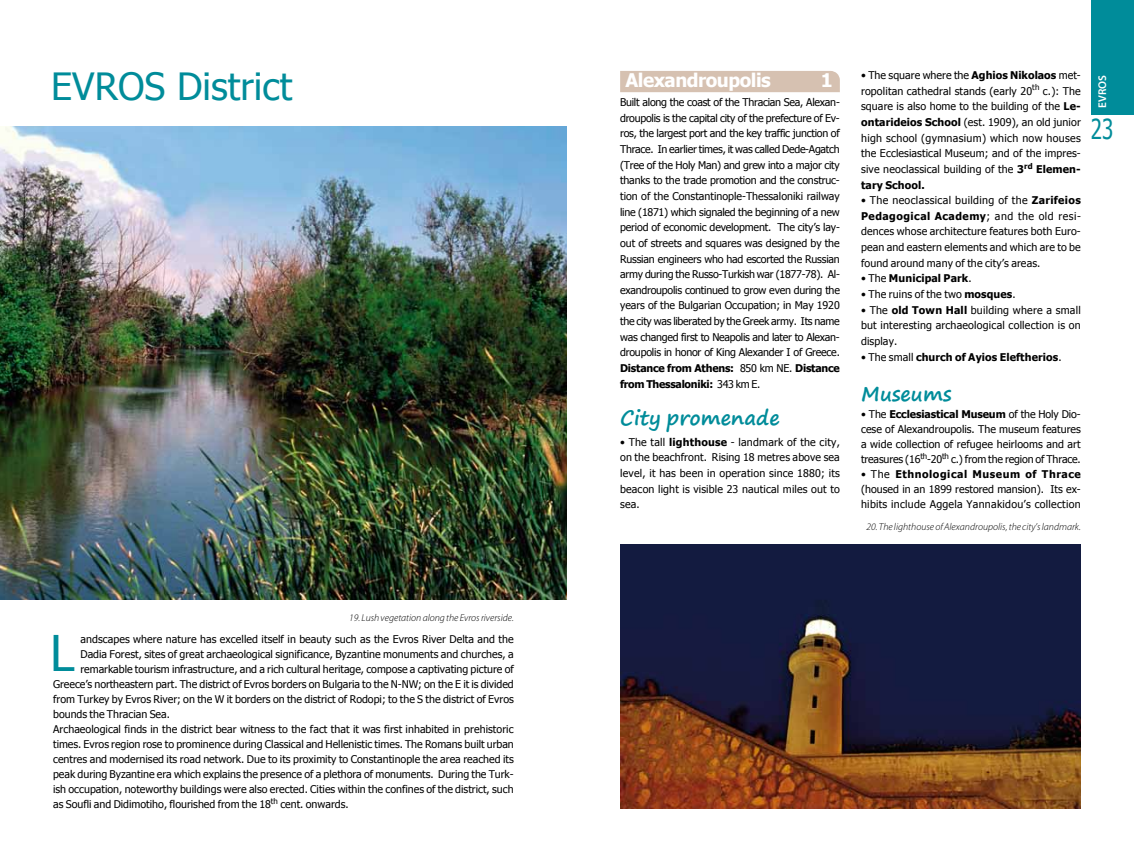
<style>
.page{position:relative;width:1134px;height:851px;background:#fff}
.page>*{position:absolute;margin:0;border:0;box-sizing:border-box;transform-origin:0 0}
.t1{font:49.12px "Tahoma";color:#008c9a}
.t2{font:37.5px "Tahoma";color:#008c9a}
.t3{font:27.5px "Tahoma";color:#008c9a;scale:.75 1}
.t4{font:700 20px "Segoe Print";color:#008c9a}
.t5{font:700 18.75px "Tahoma";letter-spacing:-.025em;color:#fff}
.t6{font:600 11.25px "Myriad Pro";color:#fff}
.t7{font:10.62px/15.6px "Tahoma";color:#000;text-align:justify}
.t8{font:700 10.62px "Tahoma";letter-spacing:.01em;color:#000}
.t9{font:italic 300 10px "Myriad Pro";color:#000}
.s1{font-weight:700}
.s2{font-weight:400}
</style>
<div class="page">
<div style="left:620px;top:71px;width:220px;height:21px;background:#d6c1b1"></div>
<div style="left:1091px;top:0;width:43px;height:115px;background:#008c9a"></div>
<img style="left:0;top:127px;width:567px;height:472px">
<img style="left:620px;top:544px;width:461px;height:264px">
<h2 class="t2" style="left:51px;top:61px;width:243px">EVROS District</h2>
<p class="t9" style="left:349px;top:611px;width:166px">19. Lush vegetation along the Evros riverside.</p>
<h1 class="t1" style="left:50px;top:620px;width:26px">L</h1>
<p class="t7" style="left:81px;top:631px;width:435px">andscapes where nature has excelled itself in beauty such as the Evros River Delta and the</p>
<p class="t7" style="left:81px;top:646px;width:435px">Dadia Forest, sites of great archaeological significance, Byzantine monuments and churches, a</p>
<p class="t7" style="left:81px;top:661px;width:435px">remarkable tourism infrastructure, and a rich cultural heritage, compose a captivating picture of</p>
<p class="t7" style="left:53px;top:676px;width:462px">Greece’s northeastern part. The district of Evros borders on Bulgaria to the N-NW; on the E it is divided</p>
<p class="t7" style="left:53px;top:691px;width:462px">from Turkey by Evros River; on the W it borders on the district of Rodopi; to the S the district of Evros</p>
<p class="t7" style="left:53px;top:706px;width:118px">bounds the Thracian Sea.</p>
<p class="t7" style="left:53px;top:721px;width:462px">Archaeological finds in the district bear witness to the fact that it was first inhabited in prehistoric</p>
<p class="t7" style="left:53px;top:736px;width:462px">times. Evros region rose to prominence during Classical and Hellenistic times. The Romans built urban</p>
<p class="t7" style="left:53px;top:751px;width:462px">centres and modernised its road network. Due to its proximity to Constantinople the area reached its</p>
<p class="t7" style="left:53px;top:766px;width:462px">peak during Byzantine era which explains the presence of a plethora of monuments. During the Turk-</p>
<p class="t7" style="left:53px;top:781px;width:462px">ish occupation, noteworthy buildings were also erected. Cities within the confines of the district, such</p>
<p class="t7" style="left:53px;top:796px;width:297px">as Soufli and Didimotiho, flourished from the 18<sup>th</sup> cent. onwards.</p>
<h3 class="t5" style="left:625px;top:67px;width:147px">Alexandroupolis</h3>
<h3 class="t5" style="left:821px;top:67px;width:13px">1</h3>
<p class="t7" style="left:620px;top:94px;width:221px">Built along the coast of the Thracian Sea, Alexan&shy;droupolis is the capital city of the prefecture of Ev&shy;ros, the largest port and the key traffic junction of Thrace. In earlier times, it was called Dede-Agatch (Tree of the Holy Man) and grew into a major city thanks to the trade promotion and the construc&shy;tion of the Constantinople-Thessaloniki railway line (1871) which signaled the beginning of a new period of economic development. The city’s lay&shy;out of streets and squares was designed by the Russian engineers who had escorted the Russian army during the Russo-Turkish war (1877-78). Al&shy;exandroupolis continued to grow even during the years of the Bulgarian Occupation; in May 1920 the city was liberated by the Greek army. Its name was changed first to Neapolis and later to Alexan&shy;droupolis in honor of King Alexander I of Greece.<br><span class="s1">Distance from Athens:</span> 850 km NE. <span class="s1">Distance from Thessaloniki:</span> 343 km E.</p>
<h3 class="t4" style="left:620px;top:399px;width:161px">City promenade</h3>
<p class="t7" style="left:620px;top:433px;width:221px">• The tall <span class="s1">lighthouse</span> - landmark of the city, on the beachfront. Rising 18 metres above sea level, it has been in operation since 1880; its beacon light is visible 23 nautical miles out to sea.</p>
<p class="t7" style="left:861px;top:67px;width:221px">• The square where the <span class="s1">Aghios Nikolaos</span> met&shy;ropolitan cathedral stands (early 20<sup>th</sup> c.): The square is also home to the building of the <span class="s1">Le&shy;ontarideios School</span> (est. 1909), an old junior high school (gymnasium) which now houses the Ecclesiastical Museum; and of the impres&shy;sive neoclassical building of the <span class="s1">3</span><sup>rd</sup> <span class="s1">Elemen&shy;tary School.</span></p>
<p class="t7" style="left:861px;top:192px;width:221px">• The neoclassical building of the <span class="s1">Zarifeios Pedagogical Academy</span>; and the old resi&shy;dences whose architecture features both Euro&shy;pean and eastern elements and which are to be found around many of the city’s areas.</p>
<p class="t8" style="left:861px;top:271px;width:112px"><span class="s2">• The</span> Municipal Park<span class="s2">.</span></p>
<p class="t7" style="left:861px;top:286px;width:156px">• The ruins of the two <span class="s1">mosques</span>.</p>
<p class="t7" style="left:861px;top:301px;width:221px">• The <span class="s1">old Town Hall</span> building where a small but interesting archaeological collection is on display.</p>
<p class="t8" style="left:861px;top:349px;width:202px"><span class="s2">• The small</span> church of Ayios Eleftherios<span class="s2">.</span></p>
<h3 class="t4" style="left:861px;top:375px;width:92px">Museums</h3>
<p class="t7" style="left:861px;top:406px;width:221px;line-height:15px">• The <span class="s1">Ecclesiastical Museum</span> of the Holy Dio&shy;cese of Alexandroupolis. The museum features a wide collection of refugee heirlooms and art treasures (16<sup>th</sup>-20<sup>th</sup> c.) from the region of Thrace.</p>
<p class="t7" style="left:861px;top:466px;width:221px;line-height:15px">• The <span class="s1">Ethnological Museum of Thrace </span>(housed in an 1899 restored mansion). Its ex&shy;hibits include Aggela Yannakidou’s collection</p>
<p class="t9" style="left:867px;top:520px;width:216px">20. The lighthouse of Alexandroupolis, the city’s landmark.</p>
<p class="t6" style="left:1095px;top:108px;width:34px;rotate:-90deg">EVROS</p>
<h3 class="t3" style="left:1091px;top:111px;width:32px">23</h3>
</div>
